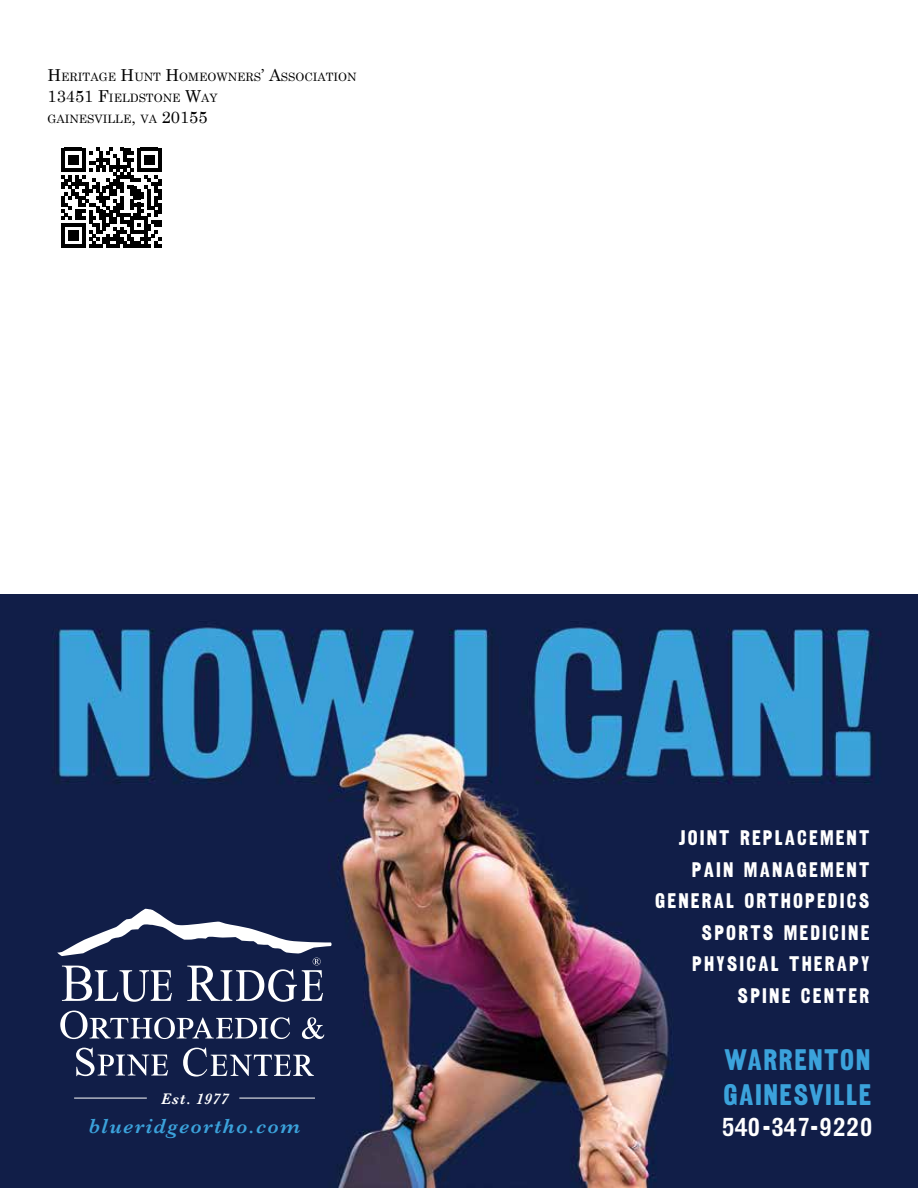
<style>
.page{position:relative;width:918px;height:1188px;background:#fff}
.page>*{position:absolute;margin:0;border:0;box-sizing:border-box;transform-origin:0 0}
.t1{font:29.55px/35.5px "Railroad Gothic CC";letter-spacing:.05em;color:#3ba2db}
.t2{font:25.8px "Railroad Gothic CC";letter-spacing:.025em;color:#fff}
.t3{font:21px/31.5px "Railroad Gothic CC";letter-spacing:.1em;color:#fff;text-align:right}
.t4{font:italic 600 21px "Baskerville";letter-spacing:.075em;color:#3ba2db}
.t5{font:italic 600 15.9px "Baskerville";letter-spacing:.025em;color:#fff}
.t6{font:11.55px/21px "Century Schoolbook";color:#000}
.s1{font-size:16.5px}
</style>
<div class="page">
<svg style="left:61px;top:148px;width:100px;height:100px"></svg>
<img style="left:0;top:594px;width:918px;height:594px">
<hr style="left:74px;top:1098px;width:73px;height:1px;background:#fff">
<hr style="left:239px;top:1098px;width:76px;height:1px;background:#fff">
<svg style="left:60px;top:1011px;width:230px;height:28px"></svg>
<svg style="left:302px;top:1017px;width:22px;height:22px"></svg>
<svg style="left:76px;top:1048px;width:92px;height:28px"></svg>
<svg style="left:183px;top:1048px;width:131px;height:29px;background:#465071"></svg>
<svg style="left:57px;top:909px;width:275px;height:93px"></svg>
<p class="t6" style="left:48px;top:66px;width:311px"><span class="s1">H</span>ERITAGE <span class="s1">H</span>UNT <span class="s1">H</span>OMEOWNERS<span class="s1">’ A</span>SSOCIATION<br><span class="s1">13451 F</span>IELDSTONE <span class="s1">W</span>AY<br>GAINESVILLE<span class="s1">,</span> VA <span class="s1">20155</span></p>
<p class="t5" style="left:161px;top:1088px;width:69px">Est. 1977</p>
<p class="t4" style="left:89px;top:1112px;width:213px">blueridgeortho.com</p>
<p class="t3" style="left:655px;top:822px;width:216px">JOINT REPLACEMENT<br>PAIN MANAGEMENT<br>GENERAL ORTHOPEDICS<br>SPORTS MEDICINE<br>PHYSICAL THERAPY<br>SPINE CENTER</p>
<h1 class="t1" style="left:723px;top:1041px;width:149px">WARRENTON<br>GAINESVILLE</h1>
<p class="t2" style="left:722px;top:1108px;width:152px">540-347-9220</p>
</div>
